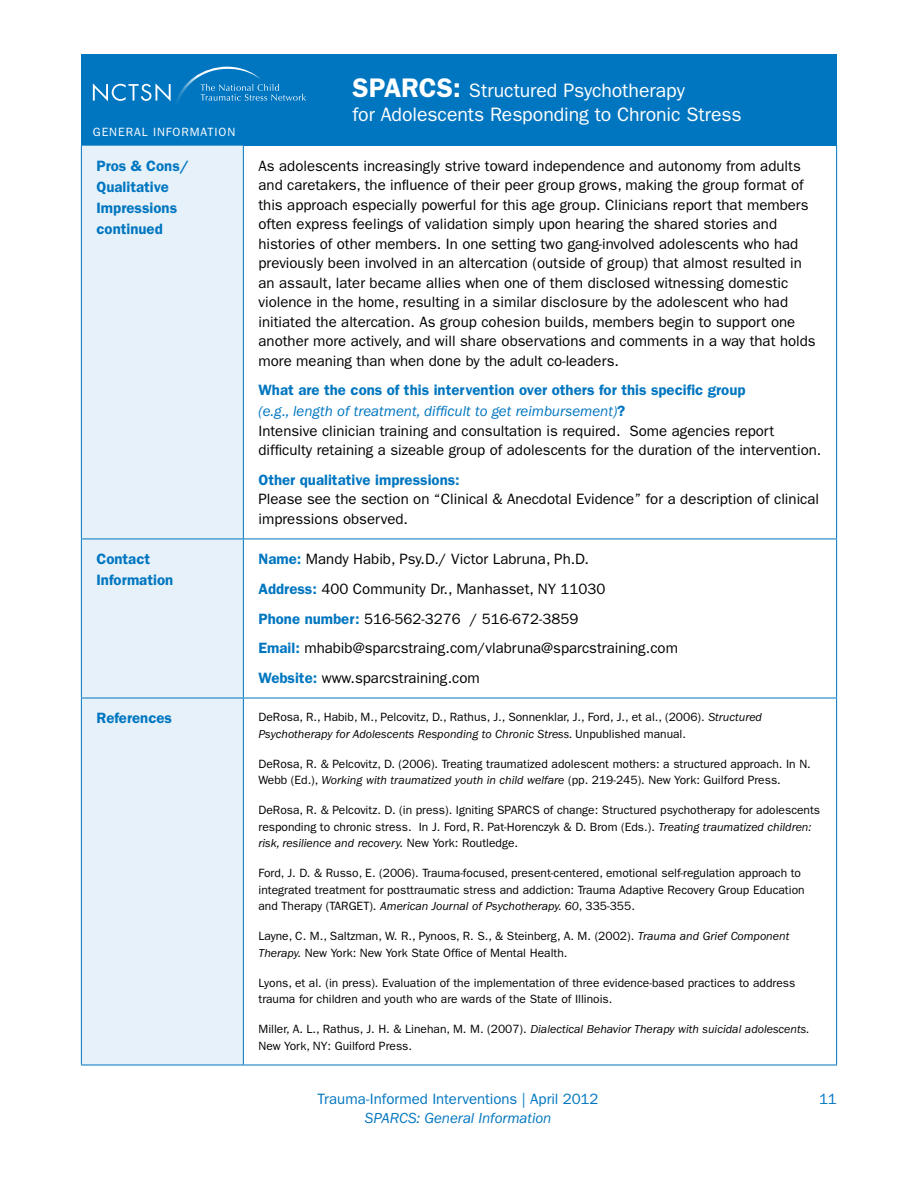
<style>
.page{position:relative;width:918px;height:1188px;background:#fff}
.page>*{position:absolute;margin:0;border:0;box-sizing:border-box;transform-origin:0 0}
.t1{font:19.5px/24px "ITC Franklin Gothic Std";letter-spacing:-.005em;color:#fff}
.t2{font:15px/19.5px "ITC Franklin Gothic Std";color:#000}
.t3{font:600 15px/21px "ITC Franklin Gothic Std";color:#0076c0}
.t4{font:15px "ITC Franklin Gothic Std";color:#0076c0}
.t5{font:italic 15px "ITC Franklin Gothic Std";letter-spacing:-.005em;color:#0076c0}
.t6{font:12px/16.5px "ITC Franklin Gothic Std";color:#000}
.t7{font:12px "ITC Franklin Gothic Std";letter-spacing:.075em;color:#fff}
.s1{font-weight:600;font-size:27px}
.s2{font-weight:400;font-style:italic}
.s3{font-weight:600;color:#0076c0}
.s4{font-style:italic}
</style>
<div class="page">
<div style="left:81px;top:54px;width:756px;height:92px;background:#0076c0"></div>
<svg style="left:93px;top:66px;width:213px;height:36px"></svg>
<div style="left:82px;top:146px;width:161px;height:919px;background:#e6f1f9"></div>
<hr style="left:81px;top:145px;width:1px;height:394px;background:#0076c0">
<hr style="left:243px;top:145px;width:1px;height:394px;background:#0076c0">
<hr style="left:836px;top:145px;width:1px;height:394px;background:#0076c0">
<hr style="left:81px;top:539px;width:162px;height:1px;background:#0076c0">
<hr style="left:81px;top:539px;width:1px;height:159px;background:#0076c0">
<hr style="left:243px;top:539px;width:230px;height:1px;background:#0076c0">
<hr style="left:243px;top:539px;width:1px;height:159px;background:#0076c0">
<hr style="left:473px;top:539px;width:364px;height:1px;background:#0076c0">
<hr style="left:836px;top:539px;width:1px;height:159px;background:#0076c0">
<hr style="left:81px;top:698px;width:162px;height:1px;background:#0076c0">
<hr style="left:81px;top:698px;width:1px;height:367px;background:#0076c0">
<hr style="left:243px;top:698px;width:230px;height:1px;background:#0076c0">
<hr style="left:243px;top:698px;width:1px;height:367px;background:#0076c0">
<hr style="left:473px;top:698px;width:364px;height:1px;background:#0076c0">
<hr style="left:836px;top:698px;width:1px;height:367px;background:#0076c0">
<hr style="left:81px;top:1065px;width:162px;height:1px;background:#0076c0">
<hr style="left:243px;top:1065px;width:230px;height:1px;background:#0076c0">
<hr style="left:473px;top:1065px;width:364px;height:1px;background:#0076c0">
<h1 class="t1" style="left:352px;top:79px;width:391px"><span class="s1">SPARCS:</span> Structured Psychotherapy<br>for Adolescents Responding to Chronic Stress</h1>
<p class="t7" style="left:93px;top:125px;width:144px">GENERAL INFORMATION</p>
<p class="t3" style="left:96px;top:155px;width:94px">Pros &amp; Cons/<br>Qualitative<br>Impressions continued</p>
<p class="t2" style="left:258px;top:156px;width:559px">As adolescents increasingly strive toward independence and autonomy from adults and caretakers, the influence of their peer group grows, making the group format of this approach especially powerful for this age group. Clinicians report that members often express feelings of validation simply upon hearing the shared stories and histories of other members. In one setting two gang-involved adolescents who had previously been involved in an altercation (outside of group) that almost resulted in an assault, later became allies when one of them disclosed witnessing domestic violence in the home, resulting in a similar disclosure by the adolescent who had initiated the altercation. As group cohesion builds, members begin to support one another more actively, and will share observations and comments in a way that holds more meaning than when done by the adult co-leaders.</p>
<p class="t3" style="left:258px;top:380px;width:489px">What are the cons of this intervention over others for this specific group <span class="s2">(e.g., length of treatment, difficult to get reimbursement)</span>?</p>
<p class="t2" style="left:258px;top:421px;width:564px">Intensive clinician training and consultation is required. Some agencies report difficulty retaining a sizeable group of adolescents for the duration of the intervention.</p>
<p class="t3" style="left:258px;top:469px;width:203px">Other qualitative impressions:</p>
<p class="t2" style="left:258px;top:490px;width:562px">Please see the section on “Clinical &amp; Anecdotal Evidence” for a description of clinical impressions observed.</p>
<p class="t3" style="left:96px;top:549px;width:78px">Contact<br>Information</p>
<p class="t2" style="left:258px;top:545px;width:421px;line-height:29.7px"><span class="s3">Name:</span> Mandy Habib, Psy.D./ Victor Labruna, Ph.D.<br><span class="s3">Address:</span> 400 Community Dr., Manhasset, NY 11030<br><span class="s3">Phone number:</span> 516-562-3276 / 516-672-3859<br><span class="s3">Email:</span> mhabib@sparcstraing.com/vlabruna@sparcstraining.com <span class="s3">Website:</span> www.sparcstraining.com</p>
<p class="t3" style="left:96px;top:708px;width:77px">References</p>
<p class="t6" style="left:258px;top:709px;width:505px">DeRosa, R., Habib, M., Pelcovitz, D., Rathus, J., Sonnenklar, J., Ford, J., et al., (2006). <span class="s4">Structured<br>Psychotherapy for Adolescents Responding to Chronic Stress.</span> Unpublished manual.</p>
<p class="t6" style="left:258px;top:756px;width:554px">DeRosa, R. &amp; Pelcovitz, D. (2006). Treating traumatized adolescent mothers: a structured approach. In N.<br>Webb (Ed.), <span class="s4">Working with traumatized youth in child welfare</span> (pp. 219-245). New York: Guilford Press.</p>
<p class="t6" style="left:258px;top:802px;width:563px">DeRosa, R. &amp; Pelcovitz. D. (in press). Igniting SPARCS of change: Structured psychotherapy for adolescents responding to chronic stress. In J. Ford, R. Pat-Horenczyk &amp; D. Brom (Eds.). <span class="s4">Treating traumatized children: risk, resilience and recovery.</span> New York: Routledge.</p>
<p class="t6" style="left:258px;top:865px;width:548px">Ford, J. D. &amp; Russo, E. (2006). Trauma-focused, present-centered, emotional self-regulation approach to integrated treatment for posttraumatic stress and addiction: Trauma Adaptive Recovery Group Education and Therapy (TARGET). <span class="s4">American Journal of Psychotherapy. 60</span>, 335-355.</p>
<p class="t6" style="left:258px;top:928px;width:532px">Layne, C. M., Saltzman, W. R., Pynoos, R. S., &amp; Steinberg, A. M. (2002). <span class="s4">Trauma and Grief Component<br>Therapy.</span> New York: New York State Office of Mental Health.</p>
<p class="t6" style="left:258px;top:975px;width:538px">Lyons, et al. (in press). Evaluation of the implementation of three evidence-based practices to address trauma for children and youth who are wards of the State of Illinois.</p>
<p class="t6" style="left:258px;top:1021px;width:552px">Miller, A. L., Rathus, J. H. &amp; Linehan, M. M. (2007). <span class="s4">Dialectical Behavior Therapy with suicidal adolescents.<br></span>New York, NY: Guilford Press.</p>
<p class="t4" style="left:318px;top:1090px;width:282px">Trauma-Informed Interventions | April 2012</p>
<p class="t4" style="left:819px;top:1090px;width:19px">11</p>
<p class="t5" style="left:365px;top:1110px;width:188px">SPARCS: General Information</p>
</div>
